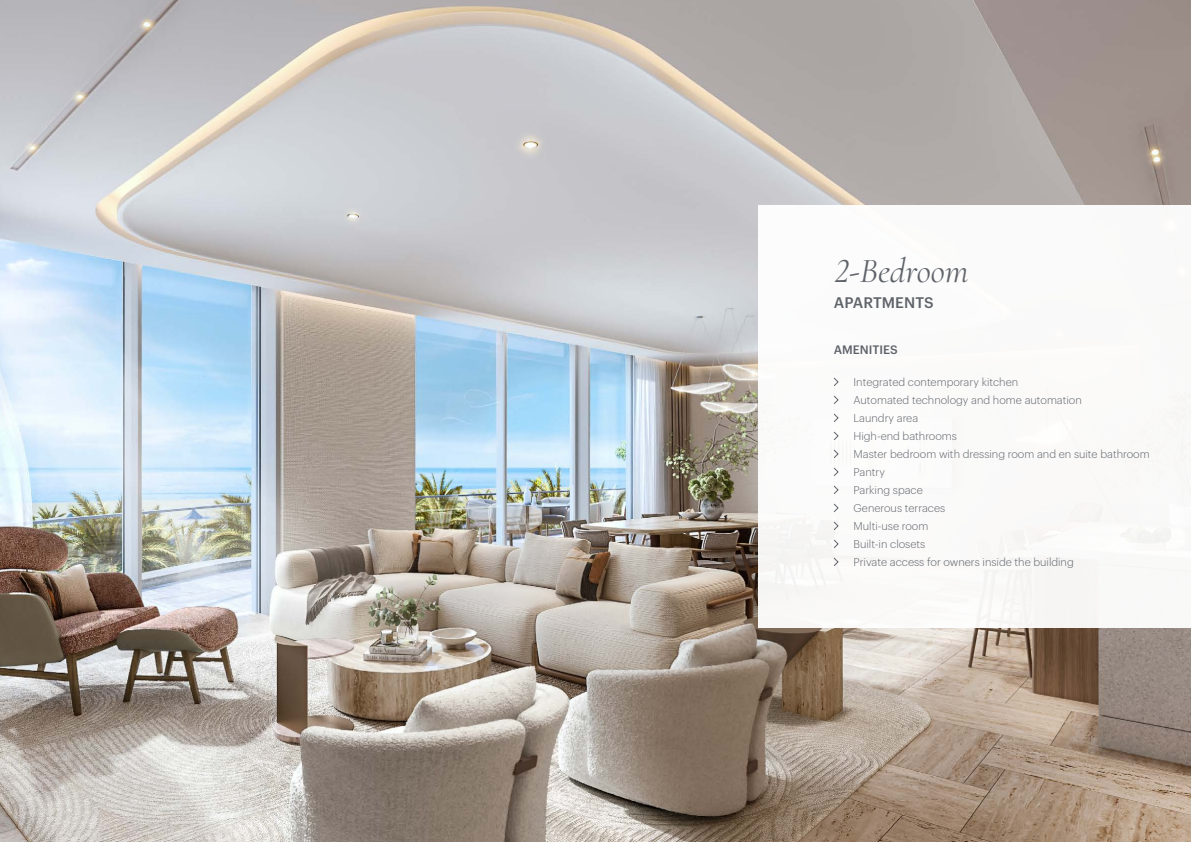
<style>
.page{position:relative;width:1191px;height:842px;background:#fff}
.page>*{position:absolute;margin:0;border:0;box-sizing:border-box;transform-origin:0 0}
.t1{font:italic 35px "Cormorant Garamond";color:#5f636a}
.t2{font:500 15px "Graphik";letter-spacing:.005em;color:#5f636a}
.t3{font:500 12px "Graphik";color:#5f636a}
.t4{font:300 11px/18px "Graphik";color:#5f636a}
</style>
<div class="page">
<img style="left:0;top:0;width:1191px;height:842px">
<div style="left:758px;top:206px;width:433px;height:422px;background:#fff"></div>
<svg style="left:833px;top:377px;width:6px;height:9px"></svg>
<svg style="left:833px;top:395px;width:6px;height:9px"></svg>
<svg style="left:833px;top:413px;width:6px;height:9px"></svg>
<svg style="left:833px;top:431px;width:6px;height:10px"></svg>
<svg style="left:833px;top:449px;width:6px;height:10px"></svg>
<svg style="left:833px;top:467px;width:6px;height:9px"></svg>
<svg style="left:833px;top:485px;width:6px;height:9px"></svg>
<svg style="left:833px;top:503px;width:6px;height:9px"></svg>
<svg style="left:832px;top:521px;width:7px;height:10px"></svg>
<svg style="left:833px;top:539px;width:6px;height:10px"></svg>
<svg style="left:832px;top:557px;width:7px;height:10px"></svg>
<h1 class="t1" style="left:835px;top:243px;width:135px">2-Bedroom</h1>
<h2 class="t2" style="left:833px;top:291px;width:101px">APARTMENTS</h2>
<p class="t3" style="left:833px;top:340px;width:66px">AMENITIES</p>
<p class="t4" style="left:853px;top:372px;width:298px">Integrated contemporary kitchen<br>Automated technology and home automation<br>Laundry area<br>High-end bathrooms<br>Master bedroom with dressing room and en suite bathroom<br>Pantry<br>Parking space<br>Generous terraces<br>Multi-use room<br>Built-in closets<br>Private access for owners inside the building</p>
</div>
